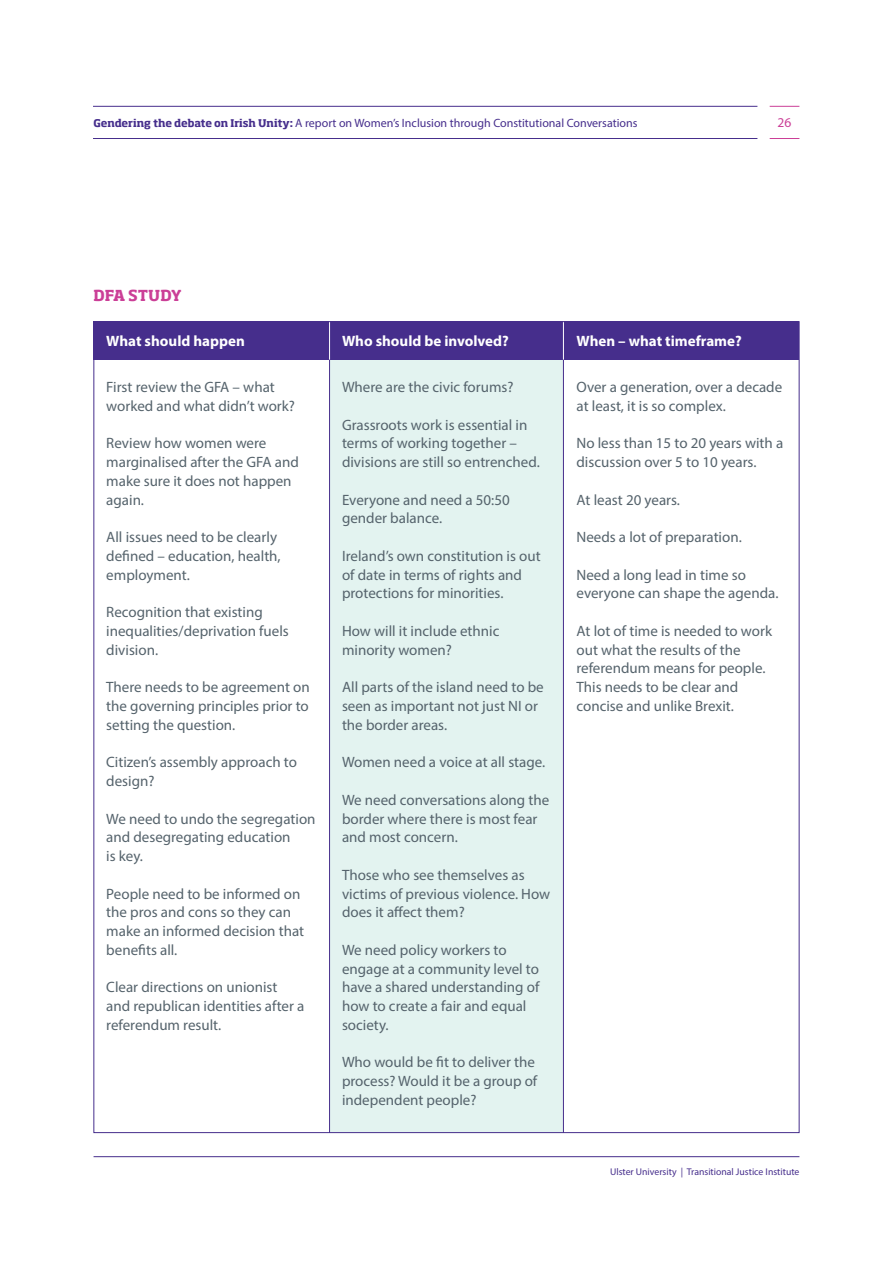
<style>
.page{position:relative;width:893px;height:1263px;background:#fff}
.page>*{position:absolute;margin:0;border:0;box-sizing:border-box;transform-origin:0 0}
.t1{font:15px/18.8px "Myriad Pro";color:#55636c}
.t2{font:700 15px "Myriad Pro";color:#fff}
.t3{font:700 15px "Soho Pro";letter-spacing:-.02em;color:#cb3f97}
.t4{font:13.5px "Myriad Pro";color:#cb3f97}
.t5{font:12px "Myriad Pro";color:#462e8c}
.t6{font:9.75px "Myriad Pro";color:#462e8c}
.s1{font-family:"Soho Pro";font-weight:700;font-size:10.5px}
</style>
<div class="page">
<hr style="left:93px;top:106px;width:664px;height:1px;background:#462e8c">
<hr style="left:93px;top:138px;width:664px;height:1px;background:#462e8c">
<svg style="left:770px;top:106px;width:29px;height:1px"></svg>
<svg style="left:770px;top:138px;width:29px;height:1px"></svg>
<hr style="left:94px;top:1156px;width:705px;height:1px;background:#462e8c">
<div style="left:329px;top:340px;width:235px;height:793px;background:#e3f3f0"></div>
<div style="left:94px;top:321px;width:705px;height:39px;background:#462e8c"></div>
<hr style="left:329px;top:321px;width:1px;height:812px;background:#462e8c">
<hr style="left:563px;top:321px;width:1px;height:812px;background:#462e8c">
<hr style="left:329px;top:321px;width:1px;height:39px;background:#fff">
<hr style="left:563px;top:321px;width:1px;height:39px;background:#fff">
<p class="t5" style="left:94px;top:115px;width:545px"><span class="s1">Gendering the debate on Irish Unity:</span> A report on Women’s Inclusion through Constitutional Conversations</p>
<p class="t4" style="left:778px;top:115px;width:15px">26</p>
<p class="t3" style="left:94px;top:284px;width:90px">DFA STUDY</p>
<p class="t2" style="left:106px;top:331px;width:140px">What should happen</p>
<p class="t2" style="left:342px;top:331px;width:168px">Who should be involved?</p>
<p class="t2" style="left:576px;top:331px;width:167px">When – what timeframe?</p>
<p class="t1" style="left:106px;top:378px;width:190px">First review the GFA – what worked and what didn’t work?</p>
<p class="t1" style="left:106px;top:434px;width:194px">Review how women were marginalised after the GFA and make sure it does not happen again.</p>
<p class="t1" style="left:106px;top:528px;width:176px">All issues need to be clearly defined – education, health, employment.</p>
<p class="t1" style="left:106px;top:603px;width:184px">Recognition that existing inequalities/deprivation fuels division.</p>
<p class="t1" style="left:106px;top:678px;width:205px;text-align:justify">There needs to be agreement on the governing principles prior to setting the question.</p>
<p class="t1" style="left:106px;top:753px;width:192px">Citizen’s assembly approach to design?</p>
<p class="t1" style="left:106px;top:809px;width:211px">We need to undo the segregation and desegregating education</p>
<p class="t1" style="left:106px;top:846px;width:38px">is key.</p>
<p class="t1" style="left:106px;top:884px;width:199px">People need to be informed on the pros and cons so they can make an informed decision that benefits all.</p>
<p class="t1" style="left:106px;top:978px;width:200px">Clear directions on unionist and republican identities after a referendum result.</p>
<p class="t1" style="left:342px;top:378px;width:173px">Where are the civic forums?</p>
<p class="t1" style="left:342px;top:415px;width:199px">Grassroots work is essential in terms of working together – divisions are still so entrenched.</p>
<p class="t1" style="left:342px;top:490px;width:169px">Everyone and need a 50:50 gender balance.</p>
<p class="t1" style="left:342px;top:546px;width:200px">Ireland’s own constitution is out of date in terms of rights and protections for minorities.</p>
<p class="t1" style="left:342px;top:621px;width:159px">How will it include ethnic minority women?</p>
<p class="t1" style="left:342px;top:678px;width:203px">All parts of the island need to be seen as important not just NI or the border areas.</p>
<p class="t1" style="left:342px;top:753px;width:205px">Women need a voice at all stage.</p>
<p class="t1" style="left:342px;top:790px;width:209px">We need conversations along the border where there is most fear and most concern.</p>
<p class="t1" style="left:342px;top:865px;width:210px">Those who see themselves as victims of previous violence. How does it affect them?</p>
<p class="t1" style="left:342px;top:940px;width:199px">We need policy workers to engage at a community level to have a shared understanding of how to create a fair and equal society.</p>
<p class="t1" style="left:342px;top:1053px;width:197px">Who would be fit to deliver the process? Would it be a group of independent people?</p>
<p class="t1" style="left:576px;top:378px;width:207px">Over a generation, over a decade at least, it is so complex.</p>
<p class="t1" style="left:576px;top:434px;width:208px">No less than 15 to 20 years with a</p>
<p class="t1" style="left:576px;top:453px;width:181px">discussion over 5 to 10 years.</p>
<p class="t1" style="left:576px;top:490px;width:105px">At least 20 years.</p>
<p class="t1" style="left:576px;top:528px;width:167px">Needs a lot of preparation.</p>
<p class="t1" style="left:576px;top:565px;width:203px">Need a long lead in time so everyone can shape the agenda.</p>
<p class="t1" style="left:576px;top:621px;width:197px">At lot of time is needed to work out what the results of the referendum means for people.<br>This needs to be clear and concise and unlike Brexit.</p>
<p class="t6" style="left:610px;top:1165px;width:191px">Ulster University | Transitional Justice Institute</p>
</div>
